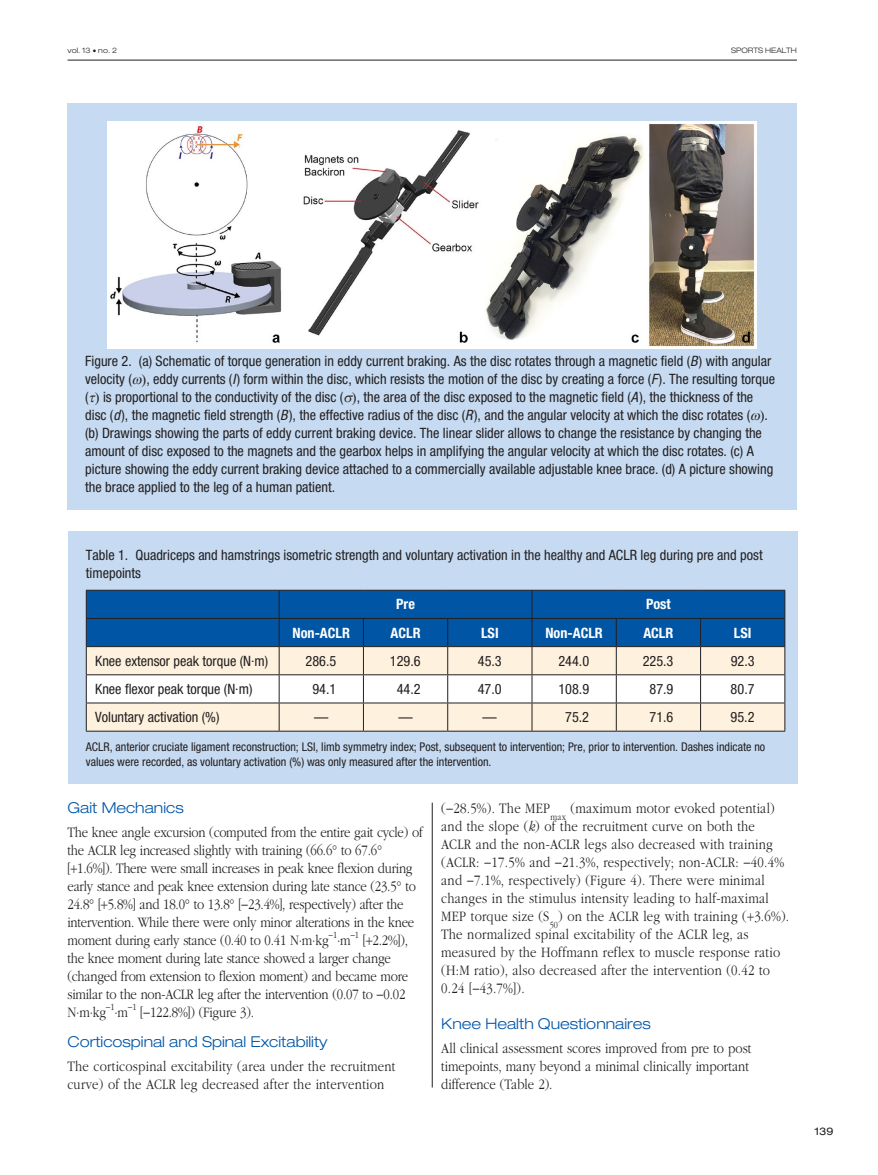
<style>
.page{position:relative;width:878px;height:1175px;background:#fff}
.page>*{position:absolute;margin:0;border:0;box-sizing:border-box;transform-origin:0 0}
.t1{font:300 15px/18px "ITC Garamond Std";color:#231f20;scale:.85 1}
.t2{font:300 15px/18px "ITC Garamond Std";letter-spacing:.02em;color:#231f20;scale:.85 1}
.t3{font:300 expanded 15px "Helvetica Neue LT Std";color:#0156a8}
.t4{font:condensed 14.25px/18px "Helvetica Neue LT Std";color:#231f20}
.t5{font:700 condensed 14.25px "Helvetica Neue LT Std";color:#fff}
.t6{font:condensed 12px/15px "Helvetica Neue LT Std";color:#231f20}
.t7{font:expanded 10.5px "Helvetica Neue LT Std";color:#231f20}
.t8{font:300 9.75px "ITC Garamond Std";color:#231f20;scale:.85 1}
.t9{font:300 expanded 7.5px "Helvetica Neue LT Std";color:#231f20}
.s1{font-style:italic}
</style>
<div class="page">
<hr style="left:68px;top:60px;width:728px;height:1px;background:#231f20">
<hr style="left:432px;top:802px;width:1px;height:285px;background:#231f20">
<div style="left:68px;top:531px;width:729px;height:253px;background:#c6dbf1"></div>
<hr style="left:86px;top:730px;width:193px;height:1px;background:#231f20">
<hr style="left:279px;top:730px;width:84px;height:1px;background:#231f20">
<hr style="left:363px;top:730px;width:84px;height:1px;background:#231f20">
<hr style="left:447px;top:730px;width:85px;height:1px;background:#231f20">
<hr style="left:532px;top:730px;width:84px;height:1px;background:#231f20">
<hr style="left:616px;top:730px;width:84px;height:1px;background:#231f20">
<svg style="left:86px;top:590px;width:699px;height:140px;background:#94afc7"></svg>
<hr style="left:700px;top:730px;width:85px;height:1px;background:#231f20">
<div style="left:67px;top:104px;width:729px;height:406px;background:#c6dbf1"></div>
<img style="left:108px;top:122px;width:648px;height:226px">
<p class="t9" style="left:68px;top:46px;width:51px">vol. 13 • no. 2</p>
<p class="t9" style="left:731px;top:46px;width:67px">SPORTS HEALTH</p>
<p class="t4" style="left:85px;top:352px;width:691px">Figure 2. (a) Schematic of torque generation in eddy current braking. As the disc rotates through a magnetic field (<span class="s1">B</span>) with angular velocity ( , eddy currents (<span class="s1">I</span>) form within the disc, which resists the motion of the disc by creating a force (<span class="s1">F</span>). The resulting torque (▼ is proportional to the conductivity of the disc (▲, the area of the disc exposed to the magnetic field (<span class="s1">A</span>), the thickness of the disc (<span class="s1">d</span>), the magnetic field strength (<span class="s1">B</span>), the effective radius of the disc (<span class="s1">R</span>), and the angular velocity at which the disc rotates ( . (b) Drawings showing the parts of eddy current braking device. The linear slider allows to change the resistance by changing the amount of disc exposed to the magnets and the gearbox helps in amplifying the angular velocity at which the disc rotates. (c) A picture showing the eddy current braking device attached to a commercially available adjustable knee brace. (d) A picture showing the brace applied to the leg of a human patient.</p>
<p class="t4" style="left:86px;top:545px;width:678px">Table 1. Quadriceps and hamstrings isometric strength and voluntary activation in the healthy and ACLR leg during pre and post timepoints</p>
<p class="t5" style="left:396px;top:595px;width:20px">Pre</p>
<p class="t5" style="left:646px;top:595px;width:26px">Post</p>
<p class="t5" style="left:292px;top:624px;width:59px">Non-ACLR</p>
<p class="t5" style="left:390px;top:624px;width:32px">ACLR</p>
<p class="t5" style="left:481px;top:624px;width:19px">LSI</p>
<p class="t5" style="left:545px;top:624px;width:59px">Non-ACLR</p>
<p class="t5" style="left:643px;top:624px;width:32px">ACLR</p>
<p class="t5" style="left:733px;top:624px;width:19px">LSI</p>
<p class="t4" style="left:95px;top:651px;width:174px">Knee extensor peak torque (N·m)</p>
<p class="t4" style="left:305px;top:651px;width:32px">286.5</p>
<p class="t4" style="left:390px;top:651px;width:32px">129.6</p>
<p class="t4" style="left:478px;top:651px;width:25px">45.3</p>
<p class="t4" style="left:558px;top:651px;width:32px">244.0</p>
<p class="t4" style="left:642px;top:651px;width:32px">225.3</p>
<p class="t4" style="left:730px;top:651px;width:25px">92.3</p>
<p class="t4" style="left:95px;top:680px;width:159px">Knee flexor peak torque (N·m)</p>
<p class="t4" style="left:312px;top:680px;width:25px">94.1</p>
<p class="t4" style="left:396px;top:680px;width:25px">44.2</p>
<p class="t4" style="left:478px;top:680px;width:25px">47.0</p>
<p class="t4" style="left:558px;top:680px;width:32px">108.9</p>
<p class="t4" style="left:649px;top:680px;width:25px">87.9</p>
<p class="t4" style="left:730px;top:680px;width:25px">80.7</p>
<p class="t4" style="left:95px;top:708px;width:126px">Voluntary activation (%)</p>
<p class="t4" style="left:314px;top:708px;width:16px">—</p>
<p class="t4" style="left:398px;top:708px;width:16px">—</p>
<p class="t4" style="left:482px;top:708px;width:16px">—</p>
<p class="t4" style="left:565px;top:708px;width:25px">75.2</p>
<p class="t4" style="left:649px;top:708px;width:25px">71.6</p>
<p class="t4" style="left:730px;top:708px;width:25px">95.2</p>
<p class="t6" style="left:86px;top:739px;width:681px">ACLR, anterior cruciate ligament reconstruction; LSI, limb symmetry index; Post, subsequent to intervention; Pre, prior to intervention. Dashes indicate no values were recorded, as voluntary activation (%) was only measured after the intervention.</p>
<p class="t3" style="left:68px;top:798px;width:118px">Gait Mechanics</p>
<p class="t1" style="left:68px;top:823px;width:419px">The knee angle excursion (computed from the entire gait cycle) of the ACLR leg increased slightly with training (66.6° to 67.6°<br>[ 1.6%]). There were small increases in peak knee flexion during early stance and peak knee extension during late stance (23.5° to 24.8° [ 5.8%] and 18.0° to 13.8° [−23.4%], respectively) after the intervention. While there were only minor alterations in the knee moment during early stance (0.40 to 0.41 N·m·kg</p>
<p class="t8" style="left:350px;top:930px;width:12px">−1</p>
<p class="t1" style="left:67px;top:931px;width:402px;text-indent:295px">[ 2.2%]), the knee moment during late stance showed a larger change (changed from extension to flexion moment) and became more similar to the non-ACLR leg after the intervention (0.07 to −0.02<br>N·m·kg</p>
<p class="t8" style="left:328px;top:930px;width:12px">−1</p>
<p class="t1" style="left:337px;top:931px;width:17px">·m</p>
<p class="t8" style="left:128px;top:1002px;width:12px">−1</p>
<p class="t1" style="left:140px;top:1003px;width:135px">[−122.8%]) (Figure 3).</p>
<p class="t3" style="left:68px;top:1032px;width:261px">Corticospinal and Spinal Excitability</p>
<p class="t2" style="left:68px;top:1057px;width:387px">The corticospinal excitability (area under the recruitment curve) of the ACLR leg decreased after the intervention</p>
<p class="t8" style="left:106px;top:1002px;width:12px">−1</p>
<p class="t1" style="left:114px;top:1003px;width:17px">·m</p>
<p class="t2" style="left:441px;top:799px;width:405px">(−28.5%). The MEP<sub>max</sub> (maximum motor evoked potential) and the slope (<span class="s1">k</span>) of the recruitment curve on both the ACLR and the non-ACLR legs also decreased with training (ACLR: −17.5% and −21.3%, respectively; non-ACLR: −40.4% and −7.1%, respectively) (Figure 4). There were minimal changes in the stimulus intensity leading to half-maximal MEP torque size (S</p>
<p class="t8" style="left:549px;top:919px;width:11px">50</p>
<p class="t2" style="left:441px;top:907px;width:411px;text-indent:117px">) on the ACLR leg with training ( 3.6%).<br>The normalized spinal excitability of the ACLR leg, as measured by the Hoffmann reflex to muscle response ratio (H:M ratio), also decreased after the intervention (0.42 to 0.24 [−43.7%]).</p>
<p class="t3" style="left:441px;top:1014px;width:211px">Knee Health Questionnaires</p>
<p class="t1" style="left:441px;top:1039px;width:366px">All clinical assessment scores improved from pre to post timepoints, many beyond a minimal clinically important difference (Table 2).</p>
<p class="t7" style="left:814px;top:1125px;width:20px">139</p>
</div>
